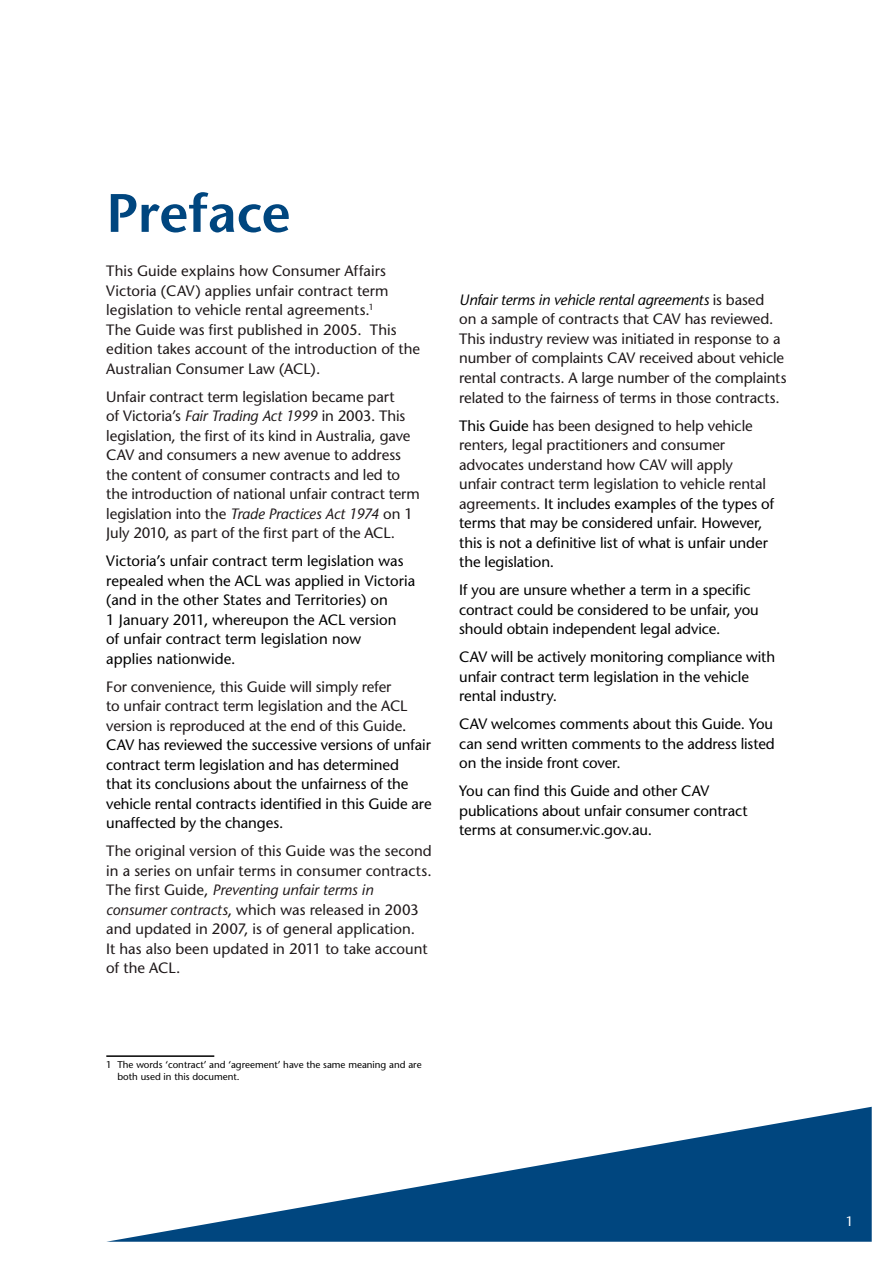
<style>
.page{position:relative;width:893px;height:1263px;background:#fff}
.page>*{position:absolute;margin:0;border:0;box-sizing:border-box;transform-origin:0 0}
.t1{font:600 54px "Stone Sans";letter-spacing:-.005em;color:#00467f}
.t2{font:15px/19.5px "Stone Sans";letter-spacing:-.005em;color:#1f191a}
.t3{font:15px/19.5px "Stone Sans";letter-spacing:-.005em;color:#000}
.t4{font:13.5px "Stone Sans";color:#fff}
.t5{font:9.75px/12px "Stone Sans";color:#000}
.s1{font-style:italic}
.s2{color:#1f191a}
.s3{font-style:italic;color:#000}
.s4{color:#000}
</style>
<div class="page">
<svg style="left:106px;top:1107px;width:766px;height:135px"></svg>
<hr style="left:106px;top:1055px;width:108px;height:2px;background:#000">
<h1 class="t1" style="left:106px;top:181px;width:186px">Preface</h1>
<p class="t2" style="left:106px;top:261px;width:315px">This Guide explains how Consumer Affairs Victoria (CAV) applies unfair contract term legislation to vehicle rental agreements.<sup>1<br></sup>The Guide was first published in 2005. This edition takes account of the introduction of the Australian Consumer Law (ACL).</p>
<p class="t2" style="left:106px;top:387px;width:315px">Unfair contract term legislation became part<br>of Victoria’s <span class="s1">Fair Trading Act 1999</span> in 2003. This legislation, the first of its kind in Australia, gave CAV and consumers a new avenue to address the content of consumer contracts and led to the introduction of national unfair contract term legislation into the <span class="s1">Trade Practices Act 1974</span> on 1<br>July 2010, as part of the first part of the ACL.</p>
<p class="t3" style="left:106px;top:551px;width:310px">Victoria’s unfair contract term legislation was repealed when the ACL was applied in Victoria (and in the other States and Territories) on<br>1 January 2011, whereupon the ACL version<br>of unfair contract term legislation now<br>applies nationwide.</p>
<p class="t3" style="left:106px;top:677px;width:327px"><span class="s2">For convenience, this Guide will simply refer<br>to unfair contract term legislation and the ACL version is reproduced at the end of this Guide</span>.<br>CAV has reviewed the successive versions of unfair contract term legislation and has determined<br>that its conclusions about the unfairness of the vehicle rental contracts identified in this Guide are unaffected by the changes.</p>
<p class="t2" style="left:106px;top:841px;width:327px">The original version of this Guide was the second in a series on unfair terms in consumer contracts.<br>The first Guide, <span class="s1">Preventing unfair terms in consumer contracts</span>, which was released in 2003 and updated in 2007, is of general application.<br>It has also been updated in 2011 to take account of the ACL.</p>
<p class="t2" style="left:459px;top:290px;width:329px"><span class="s3">Unfair terms in vehicle rental agreements</span> is based<br>on a sample of contracts that CAV has reviewed.<br>This industry review was initiated in response to a number of complaints CAV received about vehicle rental contracts. A large number of the complaints related to the fairness of terms in those contracts.</p>
<p class="t2" style="left:459px;top:416px;width:316px"><span class="s4">This Guide</span> has been designed to help vehicle renters, legal practitioners and consumer advocates understand how CAV will apply unfair contract term legislation to vehicle rental agreements. <span class="s4">It includes examples of the types of terms that may be considered unfair. However, this is not a definitive list of what is unfair under the legislation.</span></p>
<p class="t3" style="left:459px;top:580px;width:301px">If you are unsure whether a term in a specific contract could be considered to be unfair, you should obtain independent legal advice.</p>
<p class="t3" style="left:459px;top:647px;width:318px">CAV will be actively monitoring compliance with unfair contract term legislation in the vehicle rental industry.</p>
<p class="t3" style="left:459px;top:714px;width:317px;text-align:justify">CAV welcomes comments about this Guide. You can send written comments to the address listed on the inside front cover.</p>
<p class="t3" style="left:459px;top:781px;width:290px">You can find this Guide and other CAV publications about unfair consumer contract terms at consumer.vic.gov.au.</p>
<p class="t5" style="left:117px;top:1059px;width:306px;text-indent:-11px">1 The words ‘contract’ and ‘agreement’ have the same meaning and are both used in this document.</p>
<p class="t4" style="left:846px;top:1213px;width:9px">1</p>
</div>
